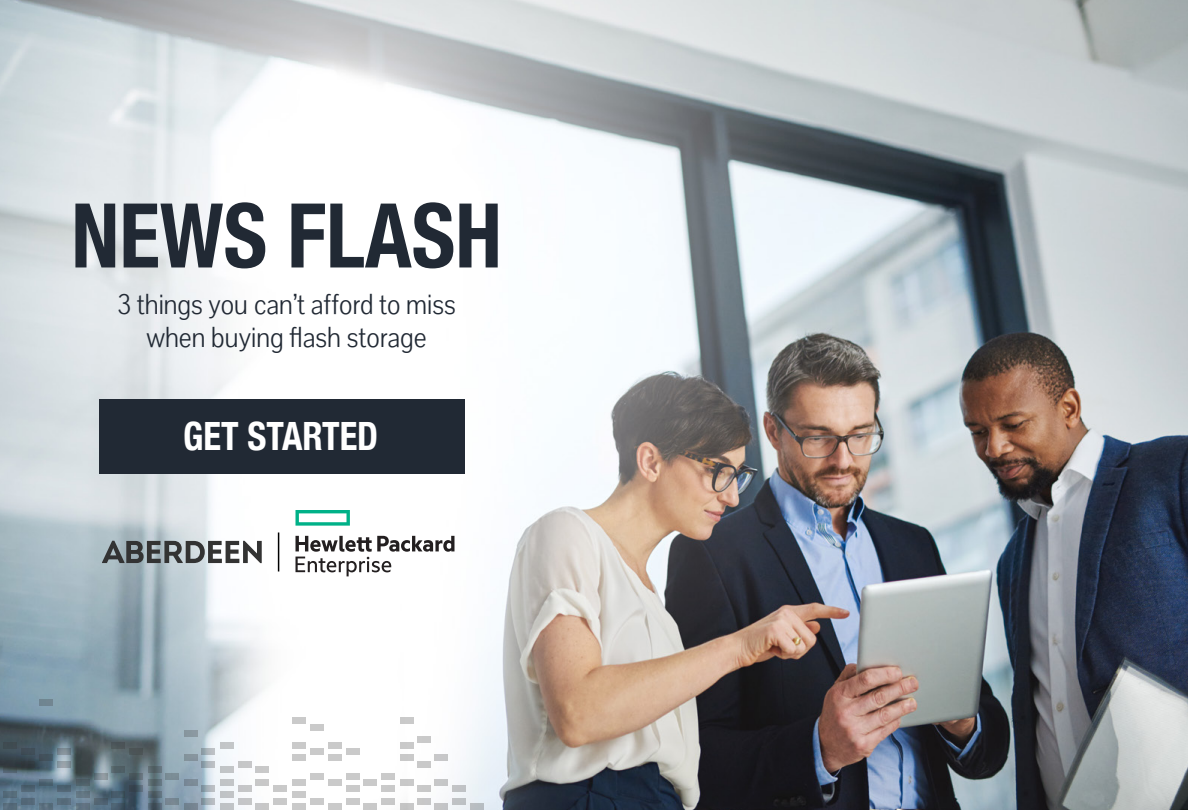
<style>
.page{position:relative;width:1188px;height:810px;background:#fff}
.page>*{position:absolute;margin:0;border:0;box-sizing:border-box;transform-origin:0 0}
.t1{font:700 condensed 89.4px "Helvetica Neue";color:#212934;scale:.94 1}
.t2{font:700 condensed 39px "Helvetica Neue";color:#fff;scale:.94 1}
.t3{font:27.45px/33px "Pontano Sans";color:#212934;text-align:center;scale:.94 1}
</style>
<div class="page">
<img style="left:0;top:0;width:1188px;height:810px">
<div style="left:99px;top:399px;width:366px;height:75px;background:#212934"></div>
<div style="left:418px;top:761px;width:13px;height:6px;background:#c9c9c9"></div>
<div style="left:418px;top:736px;width:13px;height:7px;background:#c9c9c9"></div>
<div style="left:400px;top:754px;width:13px;height:7px;background:#c9c9c9"></div>
<div style="left:400px;top:742px;width:13px;height:7px;background:#c9c9c9"></div>
<div style="left:400px;top:717px;width:13px;height:7px;background:#cacaca"></div>
<div style="left:346px;top:749px;width:14px;height:6px;background:#cacaca"></div>
<div style="left:329px;top:754px;width:13px;height:7px;background:#cacaca"></div>
<div style="left:329px;top:742px;width:13px;height:7px;background:#cacaca"></div>
<div style="left:310px;top:749px;width:13px;height:6px;background:#cacaca"></div>
<div style="left:310px;top:724px;width:13px;height:7px;background:#cacaca"></div>
<div style="left:292px;top:754px;width:13px;height:7px;background:#cacaca"></div>
<div style="left:292px;top:742px;width:13px;height:7px;background:#cacaca"></div>
<div style="left:292px;top:717px;width:13px;height:7px;background:#cacaca"></div>
<div style="left:418px;top:798px;width:13px;height:6px;background:#c7c7c8"></div>
<div style="left:418px;top:786px;width:13px;height:6px;background:#c8c8c8"></div>
<div style="left:400px;top:803px;width:13px;height:7px;background:#c5c5c5"></div>
<div style="left:400px;top:779px;width:13px;height:6px;background:#c8c8c8"></div>
<div style="left:382px;top:798px;width:13px;height:6px;background:#c9c9c9"></div>
<div style="left:382px;top:786px;width:13px;height:6px;background:#c9c9c9"></div>
<div style="left:382px;top:773px;width:13px;height:7px;background:#cacaca"></div>
<div style="left:364px;top:803px;width:13px;height:7px;background:#c9c9c9"></div>
<div style="left:364px;top:779px;width:13px;height:6px;background:#cacaca"></div>
<div style="left:346px;top:798px;width:14px;height:6px;background:#cacaca"></div>
<div style="left:346px;top:786px;width:14px;height:6px;background:#cacaca"></div>
<div style="left:346px;top:773px;width:14px;height:7px;background:#cacaca"></div>
<div style="left:329px;top:803px;width:13px;height:7px;background:#cacaca"></div>
<div style="left:329px;top:779px;width:13px;height:6px;background:#cacaca"></div>
<div style="left:310px;top:798px;width:13px;height:6px;background:#cacaca"></div>
<div style="left:310px;top:773px;width:13px;height:7px;background:#cacaca"></div>
<div style="left:292px;top:803px;width:13px;height:7px;background:#cacaca"></div>
<div style="left:292px;top:791px;width:13px;height:7px;background:#cacaca"></div>
<div style="left:292px;top:779px;width:13px;height:6px;background:#cacaca"></div>
<div style="left:238px;top:761px;width:13px;height:6px;background:#c6c7c8"></div>
<div style="left:220px;top:742px;width:13px;height:7px;background:#c3c6c8"></div>
<svg style="left:202px;top:761px;width:13px;height:6px"></svg>
<svg style="left:202px;top:749px;width:13px;height:6px"></svg>
<div style="left:184px;top:754px;width:13px;height:7px;background:#85939c"></div>
<div style="left:184px;top:730px;width:13px;height:6px;background:#88979f"></div>
<div style="left:273px;top:798px;width:13px;height:6px;background:#c9c9c9"></div>
<div style="left:273px;top:786px;width:13px;height:6px;background:#c9c9c9"></div>
<div style="left:255px;top:803px;width:14px;height:7px;background:#c7c7c8"></div>
<div style="left:255px;top:779px;width:14px;height:6px;background:#c8c8c8"></div>
<div style="left:255px;top:767px;width:14px;height:6px;background:#c8c8c8"></div>
<div style="left:238px;top:798px;width:13px;height:6px;background:#c5c5c7"></div>
<div style="left:238px;top:786px;width:13px;height:6px;background:#c5c6c8"></div>
<div style="left:220px;top:803px;width:13px;height:7px;background:#bfc2c5"></div>
<div style="left:220px;top:791px;width:13px;height:7px;background:#c0c3c6"></div>
<div style="left:220px;top:779px;width:13px;height:6px;background:#c1c4c6"></div>
<div style="left:220px;top:767px;width:13px;height:6px;background:#c1c5c7"></div>
<svg style="left:202px;top:798px;width:13px;height:6px"></svg>
<svg style="left:202px;top:786px;width:13px;height:6px"></svg>
<div style="left:184px;top:803px;width:13px;height:7px;background:#72838f"></div>
<div style="left:184px;top:779px;width:13px;height:6px;background:#7b8b97"></div>
<div style="left:3px;top:742px;width:14px;height:7px;background:#3f4b51"></div>
<div style="left:21px;top:761px;width:13px;height:6px;background:#30373e"></div>
<div style="left:21px;top:749px;width:13px;height:6px;background:#414d58"></div>
<div style="left:40px;top:754px;width:13px;height:7px;background:#42525c"></div>
<div style="left:40px;top:699px;width:13px;height:7px;background:#718591"></div>
<svg style="left:58px;top:761px;width:13px;height:6px"></svg>
<svg style="left:58px;top:749px;width:13px;height:6px"></svg>
<div style="left:435px;top:754px;width:13px;height:7px;background:#c7c7c9"></div>
<div style="left:435px;top:803px;width:13px;height:7px;background:#c4c5c6"></div>
<div style="left:435px;top:779px;width:13px;height:6px;background:#c6c7c8"></div>
<div style="left:470px;top:803px;width:13px;height:7px;background:#b8bdc2"></div>
<div style="left:453px;top:798px;width:13px;height:6px;background:#bfc2c4"></div>
<div style="left:453px;top:786px;width:13px;height:6px;background:#c0c2c5"></div>
<div style="left:3px;top:803px;width:14px;height:7px;background:#566b7a"></div>
<div style="left:3px;top:791px;width:14px;height:7px;background:#556c7a"></div>
<svg style="left:3px;top:767px;width:14px;height:6px"></svg>
<div style="left:21px;top:798px;width:13px;height:6px;background:#536878"></div>
<div style="left:21px;top:786px;width:13px;height:6px;background:#4e6473"></div>
<div style="left:40px;top:803px;width:13px;height:7px;background:#586e7c"></div>
<svg style="left:40px;top:779px;width:13px;height:6px"></svg>
<div style="left:58px;top:798px;width:13px;height:6px;background:#566b7a"></div>
<div style="left:58px;top:786px;width:13px;height:6px;background:#4d6372"></div>
<div style="left:112px;top:742px;width:13px;height:7px;background:#4c5558"></div>
<div style="left:129px;top:749px;width:14px;height:6px;background:#4c5456"></div>
<div style="left:77px;top:803px;width:13px;height:7px;background:#607281"></div>
<div style="left:77px;top:791px;width:13px;height:7px;background:#637783"></div>
<div style="left:77px;top:779px;width:13px;height:6px;background:#4c5d66"></div>
<div style="left:94px;top:798px;width:14px;height:6px;background:#4f6271"></div>
<svg style="left:94px;top:773px;width:14px;height:7px"></svg>
<svg style="left:112px;top:803px;width:13px;height:7px"></svg>
<svg style="left:112px;top:791px;width:13px;height:7px"></svg>
<div style="left:112px;top:767px;width:13px;height:6px;background:#4f6066"></div>
<svg style="left:129px;top:786px;width:14px;height:6px"></svg>
<svg style="left:129px;top:773px;width:14px;height:7px"></svg>
<svg style="left:148px;top:803px;width:13px;height:7px"></svg>
<svg style="left:148px;top:791px;width:13px;height:7px"></svg>
<svg style="left:148px;top:779px;width:13px;height:6px"></svg>
<svg style="left:148px;top:767px;width:13px;height:6px"></svg>
<div style="left:166px;top:798px;width:13px;height:6px;background:#778692"></div>
<div style="left:166px;top:773px;width:13px;height:7px;background:#7a8c96"></div>
<svg style="left:296px;top:510px;width:54px;height:16px"></svg>
<svg style="left:296px;top:536px;width:159px;height:40px"></svg>
<svg style="left:102px;top:541px;width:160px;height:22px;background:#797e80"></svg>
<hr style="left:278px;top:532px;width:1px;height:40px;background:#000">
<h1 class="t1" style="left:71px;top:161px;width:460px">NEWS FLASH</h1>
<p class="t3" style="left:117px;top:288px;width:362px">3 things you can’t afford to miss when buying flash storage</p>
<h2 class="t2" style="left:183px;top:404px;width:209px">GET STARTED</h2>
</div>
